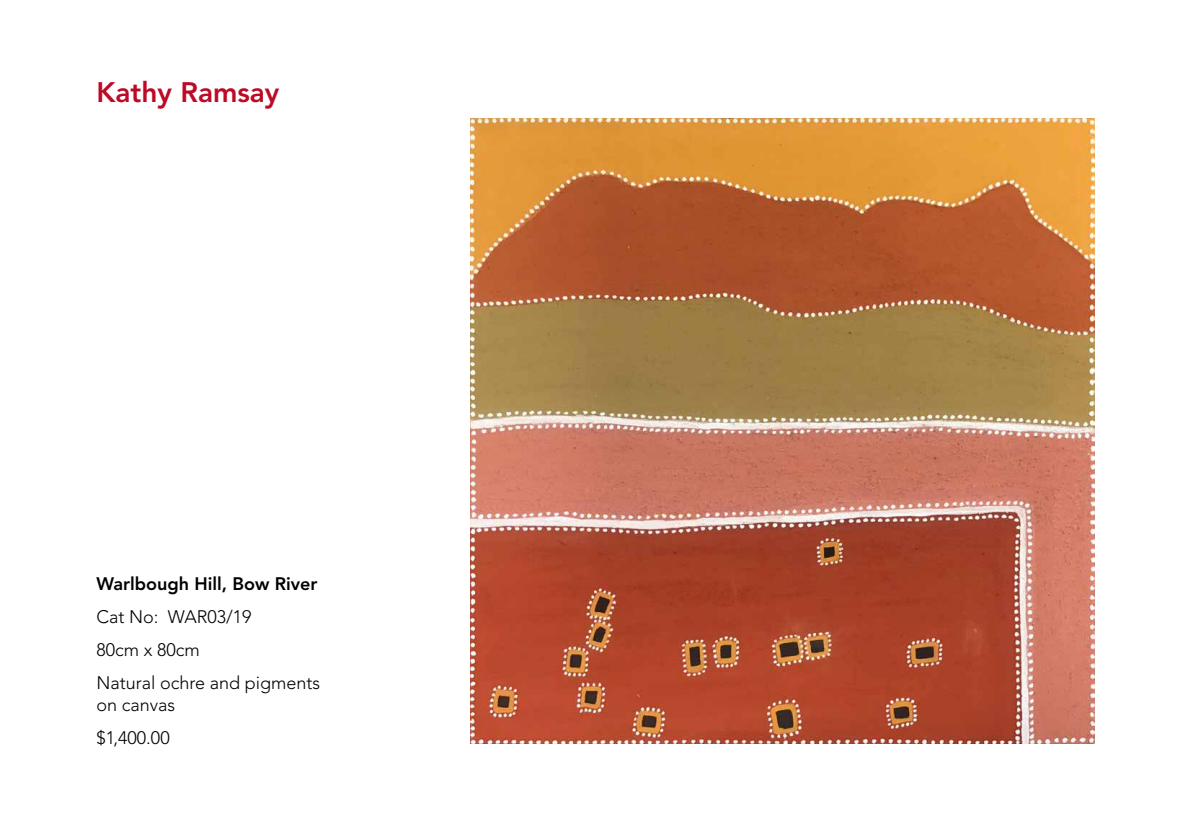
<style>
.page{position:relative;width:1191px;height:840px;background:#fff}
.page>*{position:absolute;margin:0;border:0;box-sizing:border-box;transform-origin:0 0}
.t1{font:800 28px "Avenir";color:#bd0a26}
.t2{font:300 18px/33px "Avenir";color:#000}
.t3{font:800 18px "Avenir";color:#000}
</style>
<div class="page">
<img style="left:471px;top:118px;width:623px;height:625px">
<h1 class="t1" style="left:96px;top:76px;width:185px">Kathy Ramsay</h1>
<p class="t3" style="left:96px;top:572px;width:223px">Warlbough Hill, Bow River</p>
<p class="t2" style="left:96px;top:600px;width:225px">Cat No: WAR03/19<br>80cm x 80cm<br>Natural ochre and pigments</p>
<p class="t2" style="left:96px;top:687px;width:80px">on canvas $1,400.00</p>
</div>
